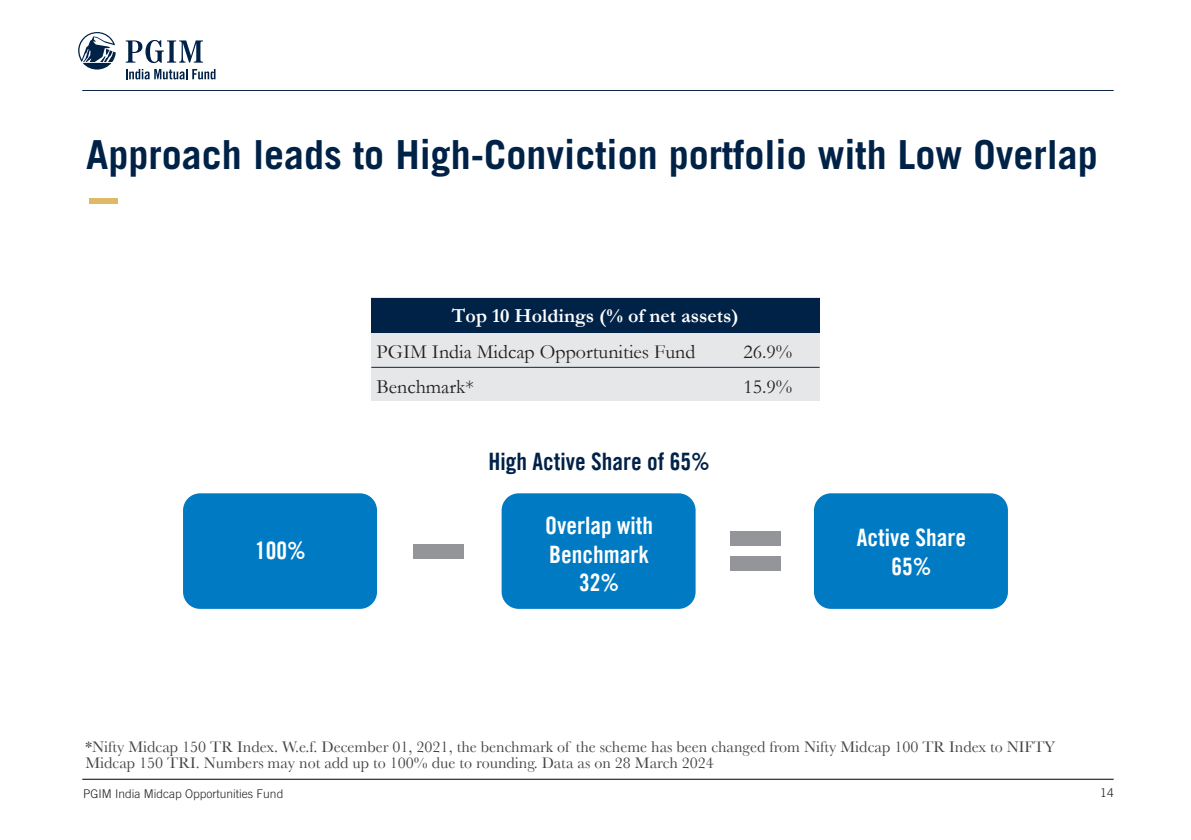
<style>
.page{position:relative;width:1191px;height:840px;background:#fff}
.page>*{position:absolute;margin:0;border:0;box-sizing:border-box;transform-origin:0 0}
.t1{font:700 40px "Trade Gothic LT";color:#002247}
.t2{font:24px/28.8px "Trade Gothic LT Com Bd Cn 20";color:#fff;text-align:center}
.t3{font:24px "Trade Gothic LT Com Bd Cn 20";color:#002247}
.t4{font:20px "Garamond";color:#231f20}
.t5{font:700 20px "Garamond";color:#fff}
.t6{font:16px/16px "Baskerville";color:#434344}
.t7{font:300 12px "Trade Gothic LT";color:#231f20}
</style>
<div class="page">
<hr style="left:82px;top:90px;width:1031px;height:1px;background:#0e2345">
<hr style="left:82px;top:778px;width:1031px;height:1px;background:#000">
<div style="left:89px;top:198px;width:29px;height:5px;background:#ddb968"></div>
<svg style="left:78px;top:32px;width:38px;height:37px"></svg>
<svg style="left:126px;top:40px;width:77px;height:23px"></svg>
<svg style="left:126px;top:69px;width:89px;height:10px"></svg>
<div style="left:371px;top:297px;width:448px;height:103px;background:#e6e7e8"></div>
<div style="left:371px;top:297px;width:448px;height:35px;background:#002247"></div>
<hr style="left:371px;top:366px;width:448px;height:1px;background:#0f2445">
<div style="left:183px;top:493px;width:194px;height:115px;background:#007bc3;border-radius:17px"></div>
<div style="left:501px;top:493px;width:194px;height:115px;background:#007bc3;border-radius:17px"></div>
<div style="left:814px;top:493px;width:194px;height:115px;background:#007bc3;border-radius:17px"></div>
<div style="left:414px;top:543px;width:50px;height:15px;background:#939598"></div>
<div style="left:730px;top:531px;width:50px;height:14px;background:#939598"></div>
<div style="left:730px;top:556px;width:50px;height:14px;background:#939598"></div>
<h1 class="t1" style="left:86px;top:130px;width:1013px">Approach leads to High-Conviction portfolio with Low Overlap</h1>
<p class="t5" style="left:452px;top:302px;width:288px">Top 10 Holdings (% of net assets)</p>
<p class="t4" style="left:376px;top:338px;width:320px">PGIM India Midcap Opportunities Fund</p>
<p class="t4" style="left:743px;top:338px;width:50px">26.9%</p>
<p class="t4" style="left:376px;top:373px;width:99px">Benchmark*</p>
<p class="t4" style="left:743px;top:373px;width:50px">15.9%</p>
<h2 class="t2" style="left:255px;top:535px;width:52px">100%</h2>
<h2 class="t3" style="left:488px;top:446px;width:223px">High Active Share of 65%</h2>
<h2 class="t2" style="left:545px;top:510px;width:109px">Overlap with<br>Benchmark<br>32%</h2>
<h2 class="t2" style="left:857px;top:523px;width:111px">Active Share<br>65%</h2>
<p class="t6" style="left:85px;top:738px;width:971px">*Nifty Midcap 150 TR Index. W.e.f. December 01, 2021, the benchmark of the scheme has been changed from Nifty Midcap 100 TR Index to NIFTY<br>Midcap 150 TRI. Numbers may not add up to 100% due to rounding. Data as on 28 March 2024</p>
<p class="t7" style="left:83px;top:786px;width:202px">PGIM India Midcap Opportunities Fund</p>
<p class="t7" style="left:1100px;top:784px;width:15px">14</p>
</div>
